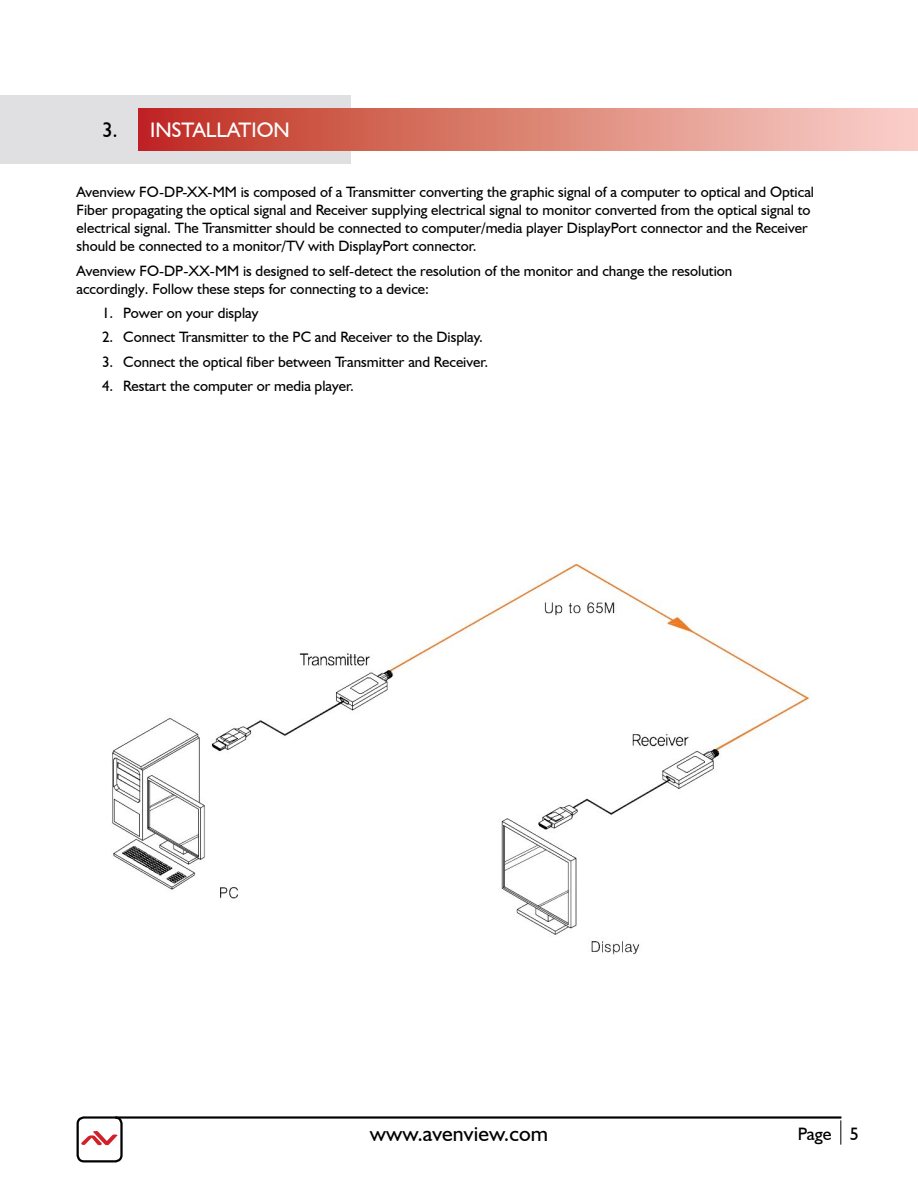
<style>
.page{position:relative;width:918px;height:1188px;background:#fff}
.page>*{position:absolute;margin:0;border:0;box-sizing:border-box;transform-origin:0 0}
.t1{font:21.75px "Humanist 521 BT";letter-spacing:.005em;color:#000}
.t2{font:21px "Humanist 521 BT";color:#fff}
.t3{font:18px "Humanist 521 BT";color:#000}
.t4{font:15px/18px "Humanist 521 BT";color:#000}
.s1{color:#000}
</style>
<div class="page">
<hr style="left:84px;top:1116px;width:757px;height:3px;background:#000">
<svg style="left:840px;top:1120px;width:1px;height:25px"></svg>
<svg style="left:81px;top:1131px;width:37px;height:15px"></svg>
<div style="left:77px;top:1116px;width:46px;height:46px;border:2px solid #000;border-radius:6px"></div>
<div style="left:0;top:96px;width:351px;height:68px;background:#e0e0e2"></div>
<div style="left:138px;top:109px;width:780px;height:42px;background:linear-gradient(to right,#be2d1e,#fad5cb)"></div>
<img style="left:112px;top:561px;width:698px;height:394px">
<h2 class="t2" style="left:102px;top:117px;width:67px"><span class="s1">3.</span> Insta</h2>
<h2 class="t2" style="left:206px;top:117px;width:35px">llation</h2>
<p class="t4" style="left:77px;top:183px;width:739px">Avenview FO-DP-XX-MM is composed of a Transmitter converting the graphic signal of a computer to optical and Optical Fiber propagating the optical signal and Receiver supplying electrical signal to monitor converted from the optical signal to electrical signal. The Transmitter should be connected to computer/media player DisplayPort connector and the Receiver should be connected to a monitor/TV with DisplayPort connector.</p>
<p class="t4" style="left:77px;top:261px;width:657px">Avenview fO-Dp-XX-MM is designed to self-detect the resolution of the monitor and change the resolution accordingly. follow these steps for connecting to a device:</p>
<p class="t4" style="left:102px;top:304px;width:158px">1. Power on your display</p>
<p class="t4" style="left:102px;top:328px;width:382px">2. Connect Transmitter to the PC and Receiver to the Display.</p>
<p class="t4" style="left:102px;top:352px;width:388px">3. Connect the optical fiber between Transmitter and Receiver.</p>
<p class="t4" style="left:102px;top:377px;width:253px">4. Restart the computer or media player.</p>
<h1 class="t1" style="left:370px;top:1120px;width:180px">www.avenview.com</h1>
<p class="t3" style="left:798px;top:1123px;width:62px">Page 5</p>
</div>
